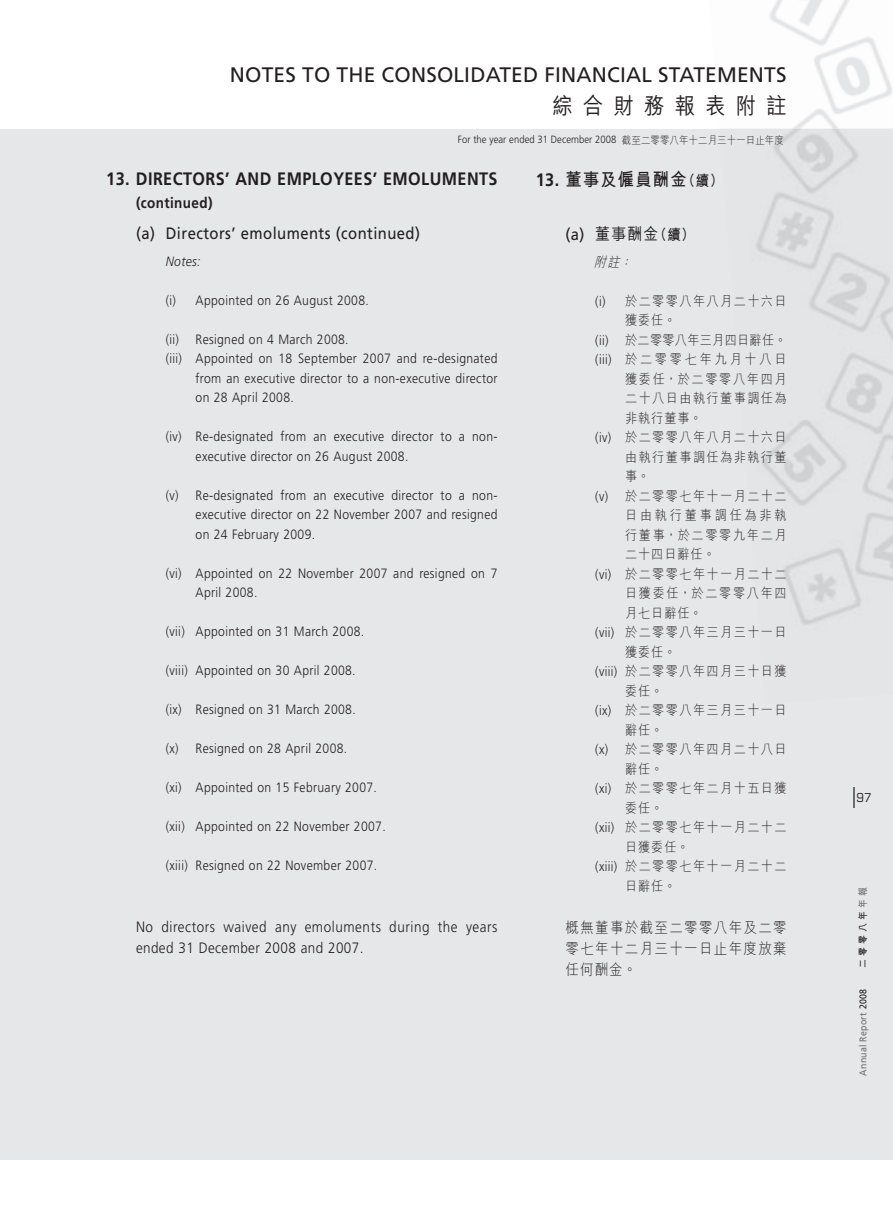
<style>
.page{position:relative;width:893px;height:1212px;background:#fff}
.page>*{position:absolute;margin:0;border:0;box-sizing:border-box;transform-origin:0 0}
.t1{font:22.5px "M Hei HK Medium B5 pc H";letter-spacing:.51em;color:#231f20;scale:.9 1}
.t2{font:21px "Frutiger LT Std";letter-spacing:.01em;color:#231f20}
.t3{font:700 18px "Frutiger LT Std";letter-spacing:.025em;color:#231f20;scale:.9 1}
.t4{font:18px "M Hei HK Bold B5 pc H";letter-spacing:.08em;color:#231f20;scale:.9 1}
.t5{font:16.5px "Frutiger LT Std";letter-spacing:.03em;color:#231f20;scale:.9 1}
.t6{font:16.5px "M Hei HK Medium B5 pc H";color:#231f20;scale:.9 1}
.t7{font:300 15px/21px "Frutiger LT Std";letter-spacing:.04em;color:#231f20;scale:.9 1}
.t8{font:15px/21px "M Hei HK Light B5 pc H";letter-spacing:.1em;color:#231f20;text-align:justify;scale:.9 1}
.t9{font:700 15px "Frutiger LT Std";letter-spacing:.03em;color:#231f20;scale:.9 1}
.t10{font:300 13.5px/19.5px "Frutiger LT Std";letter-spacing:.03em;color:#231f20;scale:.9 1}
.t11{font:13.5px "M Hei HK Light B5 pc H";letter-spacing:.12em;color:#231f20;scale:.9 1}
.t12{font:13.5px "M Hei HK Light B5 pc H";letter-spacing:.14em;color:#231f20;scale:.9 1}
.t13{font:13.5px "M Hei HK Light B5 pc H";letter-spacing:.23em;color:#231f20;scale:.9 1}
.t14{font:13.5px "M Hei HK Light B5 pc H";letter-spacing:.025em;color:#231f20;scale:.9 1}
.t15{font:italic 300 13.5px "Frutiger LT Std";letter-spacing:.03em;color:#231f20;scale:.9 1}
.t16{font:italic 13.5px "M Hei HK Light B5 pc H";color:#231f20;scale:.9 1}
.t17{font:12px "Eurostile LT Std";color:#231f20;scale:.9 1}
.t18{font:300 10.5px "Frutiger LT Std";letter-spacing:.01em;color:#231f20;scale:.9 1}
.t19{font:9.75px "Frutiger LT Std";letter-spacing:.03em;color:#6c6d70;scale:.9 1}
.t20{font:9.75px "M Hei HK Bold B5 pc H";letter-spacing:.38em;color:#231f20;scale:.9 1}
.s1{font-family:"M Hei HK Light B5 pc H";font-weight:400}
.s2{font-family:"Frutiger LT Std";font-weight:700}
.s3{font-size:15px}
.s4{font-family:"Frutiger LT Std"}
.s5{font-family:"M Hei HK Bold B5 pc H";font-size:15px}
.s6{font-family:"Frutiger LT Std";font-weight:300}
.s7{color:#6c6d70}
.s8{color:#231f20}
</style>
<div class="page">
<div style="left:0;top:129px;width:893px;height:1030px;background:#e6e7e9"></div>
<svg style="left:853px;top:787px;width:1px;height:21px"></svg>
<img style="left:725px;top:0;width:168px;height:129px">
<h2 class="t2" style="left:230px;top:62px;width:558px">NOTES TO THE CONSOLIDATED FINANCIAL STATEMENTS</h2>
<h1 class="t1" style="left:553px;top:97px;width:262px">綜合財務報表附註</h1>
<p class="t18" style="left:458px;top:133px;width:364px">For the year ended 31 December 2008 <span class="s1">截至二零零八年十二月三十一日止年度</span></p>
<h3 class="t3" style="left:106px;top:168px;width:436px">13. DIRECTORS’ AND EMPLOYEES’ EMOLUMENTS</h3>
<p class="t9" style="left:136px;top:194px;width:86px">(continued)</p>
<p class="t5" style="left:136px;top:223px;width:317px">(a) Directors’ emoluments (continued)</p>
<p class="t15" style="left:166px;top:253px;width:40px">Notes:</p>
<p class="t10" style="left:166px;top:292px;width:227px">(i) Appointed on 26 August 2008.</p>
<p class="t10" style="left:166px;top:331px;width:205px">(ii) Resigned on 4 March 2008.</p>
<p class="t10" style="left:166px;top:350px;width:370px">(iii) Appointed on 18 September 2007 and re-designated</p>
<p class="t10" style="left:196px;top:370px;width:337px">from an executive director to a non-executive director</p>
<p class="t10" style="left:196px;top:389px;width:111px">on 28 April 2008.</p>
<p class="t10" style="left:196px;top:428px;width:337px;text-indent:-30px">(iv) Re-designated from an executive director to a non&shy;executive director on 26 August 2008.</p>
<p class="t10" style="left:196px;top:487px;width:337px;text-align:justify;text-indent:-30px">(v) Re-designated from an executive director to a non&shy;executive director on 22 November 2007 and resigned on 24 February 2009.</p>
<p class="t10" style="left:196px;top:565px;width:337px;text-indent:-30px">(vi) Appointed on 22 November 2007 and resigned on 7<br>April 2008.</p>
<p class="t10" style="left:166px;top:623px;width:222px">(vii) Appointed on 31 March 2008.</p>
<p class="t10" style="left:166px;top:662px;width:212px">(viii) Appointed on 30 April 2008.</p>
<p class="t10" style="left:166px;top:701px;width:213px">(ix) Resigned on 31 March 2008.</p>
<p class="t10" style="left:166px;top:740px;width:203px">(x) Resigned on 28 April 2008.</p>
<p class="t10" style="left:166px;top:779px;width:236px">(xi) Appointed on 15 February 2007.</p>
<p class="t10" style="left:166px;top:818px;width:246px">(xii) Appointed on 22 November 2007.</p>
<p class="t10" style="left:166px;top:857px;width:236px">(xiii) Resigned on 22 November 2007.</p>
<h3 class="t4" style="left:536px;top:173px;width:210px"><span class="s2">13.</span> 董事及僱員酬金<span class="s3">（續）</span></h3>
<p class="t6" style="left:566px;top:227px;width:145px"><span class="s4">(a)</span> 董事酬金<span class="s5">（續）</span></p>
<p class="t16" style="left:594px;top:256px;width:47px">附註：</p>
<p class="t11" style="left:595px;top:295px;width:214px"><span class="s6">(i)</span> 於二零零八年八月二十六日</p>
<p class="t11" style="left:625px;top:315px;width:58px">獲委任。</p>
<p class="t14" style="left:595px;top:334px;width:214px"><span class="s6">(ii)</span> 於二零零八年三月四日辭任。</p>
<p class="t13" style="left:595px;top:354px;width:214px"><span class="s6">(iii)</span> 於二零零七年九月十八日</p>
<p class="t12" style="left:625px;top:373px;width:181px">獲委任，於二零零八年四月</p>
<p class="t11" style="left:625px;top:393px;width:181px">二十八日由執行董事調任為</p>
<p class="t11" style="left:625px;top:412px;width:87px">非執行董事。</p>
<p class="t11" style="left:595px;top:432px;width:214px"><span class="s6">(iv)</span> 於二零零八年八月二十六日</p>
<p class="t11" style="left:625px;top:451px;width:181px">由執行董事調任為非執行董</p>
<p class="t11" style="left:625px;top:471px;width:29px">事。</p>
<p class="t11" style="left:595px;top:490px;width:214px"><span class="s6">(v)</span> 於二零零七年十一月二十二</p>
<p class="t13" style="left:625px;top:510px;width:181px">日由執行董事調任為非執</p>
<p class="t12" style="left:625px;top:529px;width:181px">行董事，於二零零九年二月</p>
<p class="t11" style="left:625px;top:549px;width:102px">二十四日辭任。</p>
<p class="t11" style="left:595px;top:568px;width:214px"><span class="s6">(vi)</span> 於二零零七年十一月二十二</p>
<p class="t12" style="left:625px;top:588px;width:181px">日獲委任，於二零零八年四</p>
<p class="t11" style="left:625px;top:607px;width:87px">月七日辭任。</p>
<p class="t11" style="left:595px;top:627px;width:214px"><span class="s6">(vii)</span> 於二零零八年三月三十一日</p>
<p class="t11" style="left:625px;top:646px;width:58px">獲委任。</p>
<p class="t11" style="left:595px;top:666px;width:214px"><span class="s6">(viii)</span> 於二零零八年四月三十日獲</p>
<p class="t11" style="left:625px;top:685px;width:43px">委任。</p>
<p class="t11" style="left:595px;top:705px;width:214px"><span class="s6">(ix)</span> 於二零零八年三月三十一日</p>
<p class="t11" style="left:625px;top:724px;width:43px">辭任。</p>
<p class="t11" style="left:595px;top:744px;width:214px"><span class="s6">(x)</span> 於二零零八年四月二十八日</p>
<p class="t11" style="left:625px;top:763px;width:43px">辭任。</p>
<p class="t11" style="left:595px;top:783px;width:214px"><span class="s6">(xi)</span> 於二零零七年二月十五日獲</p>
<p class="t11" style="left:625px;top:802px;width:43px">委任。</p>
<p class="t11" style="left:595px;top:822px;width:214px"><span class="s6">(xii)</span> 於二零零七年十一月二十二</p>
<p class="t11" style="left:625px;top:841px;width:73px">日獲委任。</p>
<p class="t11" style="left:595px;top:861px;width:214px"><span class="s6">(xiii)</span> 於二零零七年十一月二十二</p>
<p class="t11" style="left:625px;top:880px;width:58px">日辭任。</p>
<p class="t8" style="left:566px;top:918px;width:247px">概無董事於截至二零零八年及二零零七年十二月三十一日止年度放棄任何酬金。</p>
<p class="t7" style="left:136px;top:917px;width:403px">No directors waived any emoluments during the years ended 31 December 2008 and 2007.</p>
<p class="t17" style="left:857px;top:791px;width:18px">97</p>
<p class="t20" style="left:859px;top:968px;width:92px;rotate:-90deg">二零零八年<span class="s7">年報</span></p>
<p class="t19" style="left:857px;top:1076px;width:98px;rotate:-90deg">Annual Report <span class="s8">2008</span></p>
</div>
